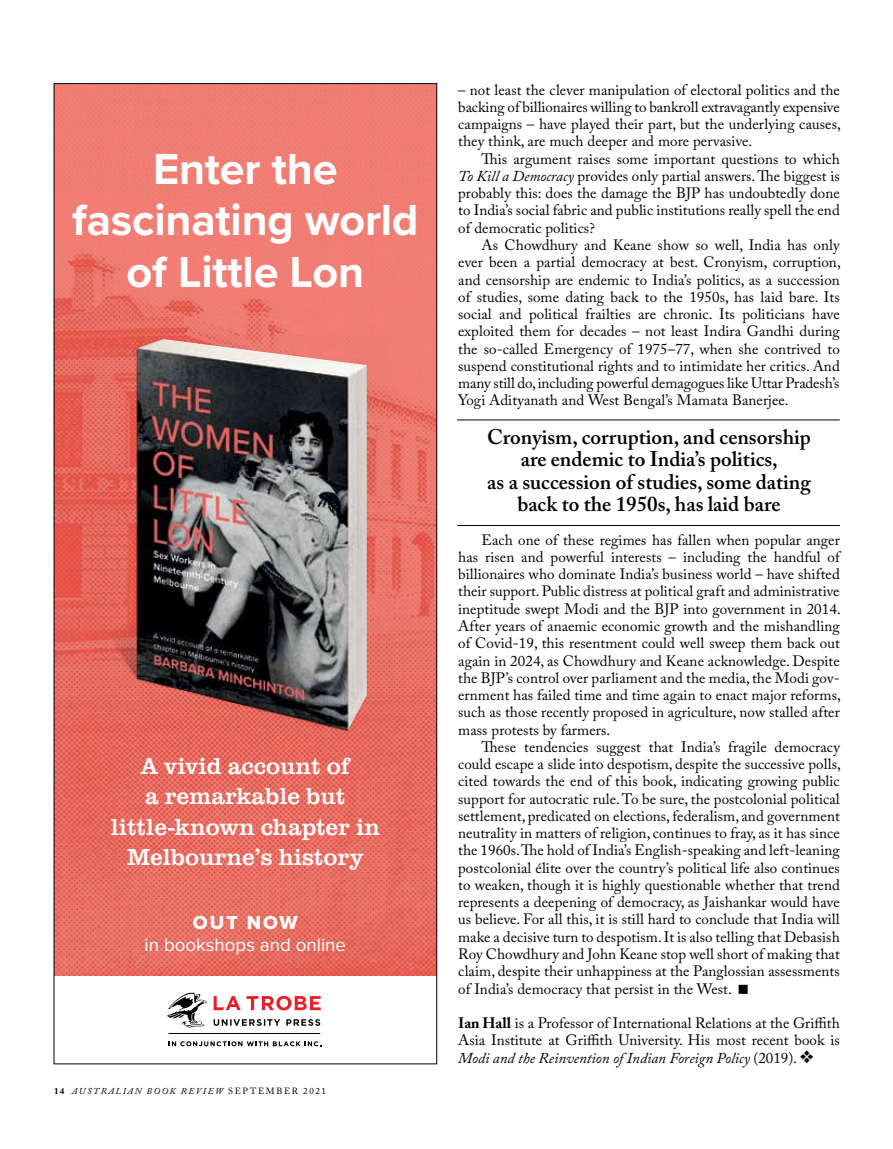
<style>
.page{position:relative;width:893px;height:1149px;background:#fff}
.page>*{position:absolute;margin:0;border:0;box-sizing:border-box;transform-origin:0 0}
.t1{font:700 45px/51.3px "Proxima Nova";letter-spacing:-.005em;color:#fff;text-align:center}
.t2{font:24px/30px "Clarendon URW";color:#fff;text-align:center}
.t3{font:600 21px/22.5px "Adobe Caslon Pro";color:#000;text-align:center}
.t4{font:19.5px "Proxima Nova Extrabld";letter-spacing:.1em;color:#fff}
.t5{font:18.75px "Proxima Nova";color:#fff}
.t6{font:15px/17.2px "Adobe Caslon Pro";letter-spacing:.005em;color:#000;text-align:justify}
.t7{font:italic 9px "Adobe Caslon Pro";letter-spacing:.175em;color:#000}
.s1{font-weight:700;font-style:normal}
.s2{font-style:normal}
.s3{font-style:italic}
.s4{font-weight:700}
</style>
<div class="page">
<hr style="left:457px;top:525px;width:383px;height:1px;background:#000">
<hr style="left:457px;top:419px;width:383px;height:1px;background:#000">
<img style="left:56px;top:85px;width:379px;height:889px">
<img style="left:85px;top:335px;width:309px;height:406px">
<img style="left:138px;top:339px;width:139px;height:372px">
<svg style="left:167px;top:992px;width:40px;height:35px"></svg>
<svg style="left:214px;top:995px;width:107px;height:15px"></svg>
<svg style="left:169px;top:1041px;width:150px;height:4px"></svg>
<svg style="left:214px;top:1019px;width:106px;height:6px"></svg>
<hr style="left:169px;top:1032px;width:151px;height:1px;background:#000">
<h1 class="t1" style="left:72px;top:142px;width:348px">Enter the fascinating world of Little Lon</h1>
<h2 class="t2" style="left:111px;top:749px;width:271px">A vivid account of<br>a remarkable but little-known chapter in<br>Melbourne’s history</h2>
<h3 class="t4" style="left:193px;top:910px;width:106px">OUT NOW</h3>
<p class="t5" style="left:145px;top:933px;width:203px">in bookshops and online</p>
<p class="t7" style="left:54px;top:1084px;width:274px"><span class="s1">14</span> AUSTRALIAN BOOK REVIEW <span class="s2">SEPTEMBER 2021</span></p>
<p class="t6" style="left:458px;top:81px;width:384px">– not least the clever manipulation of electoral politics and the backing of billionaires willing to bankroll extravagantly expensive campaigns – have played their part, but the underlying causes, they think, are much deeper and more pervasive.</p>
<p class="t6" style="left:458px;top:150px;width:383px;text-indent:23px">This argument raises some important questions to which <span class="s3">To Kill a Democracy</span> provides only partial answers. The biggest is probably this: does the damage the BJP has undoubtedly done to India’s social fabric and public institutions really spell the end of democratic politics?</p>
<p class="t6" style="left:458px;top:236px;width:384px;text-indent:23px">As Chowdhury and Keane show so well, India has only ever been a partial democracy at best. Cronyism, corruption, and censorship are endemic to India’s politics, as a succession of studies, some dating back to the 1950s, has laid bare. Its social and political frailties are chronic. Its politicians have exploited them for decades – not least Indira Gandhi during the so-called Emergency of 1975–77, when she contrived to suspend constitutional rights and to intimidate her critics. And many still do, including powerful demagogues like Uttar Pradesh’s Yogi Adityanath and West Bengal’s Mamata Banerjee.</p>
<h3 class="t3" style="left:487px;top:425px;width:325px">Cronyism, corruption, and censorship are endemic to India’s politics,<br>as a succession of studies, some dating back to the 1950s, has laid bare</h3>
<p class="t6" style="left:458px;top:530px;width:384px;text-indent:23px">Each one of these regimes has fallen when popular anger has risen and powerful interests – including the handful of billionaires who dominate India’s business world – have shifted their support. Public distress at political graft and administrative ineptitude swept Modi and the BJP into government in 2014.<br>After years of anaemic economic growth and the mishandling of Covid-19, this resentment could well sweep them back out again in 2024, as Chowdhury and Keane acknowledge. Despite the BJP’s control over parliament and the media, the Modi gov&shy;ernment has failed time and time again to enact major reforms, such as those recently proposed in agriculture, now stalled after mass protests by farmers.</p>
<p class="t6" style="left:458px;top:737px;width:384px;text-indent:23px">These tendencies suggest that India’s fragile democracy could escape a slide into despotism, despite the successive polls, cited towards the end of this book, indicating growing public support for autocratic rule. To be sure, the postcolonial political settlement, predicated on elections, federalism, and government neutrality in matters of religion, continues to fray, as it has since the 1960s. The hold of India’s English-speaking and left-leaning postcolonial élite over the country’s political life also continues to weaken, though it is highly questionable whether that trend represents a deepening of democracy, as Jaishankar would have us believe. For all this, it is still hard to conclude that India will make a decisive turn to despotism. It is also telling that Debasish Roy Chowdhury and John Keane stop well short of making that claim, despite their unhappiness at the Panglossian assessments of India’s democracy that persist in the West.</p>
<p class="t6" style="left:458px;top:1013px;width:383px"><span class="s4">Ian Hall</span> is a Professor of International Relations at the Griffith Asia Institute at Griffith University. His most recent book is <span class="s3">Modi and the Reinvention of Indian Foreign Policy</span> (2019). ❖</p>
</div>
